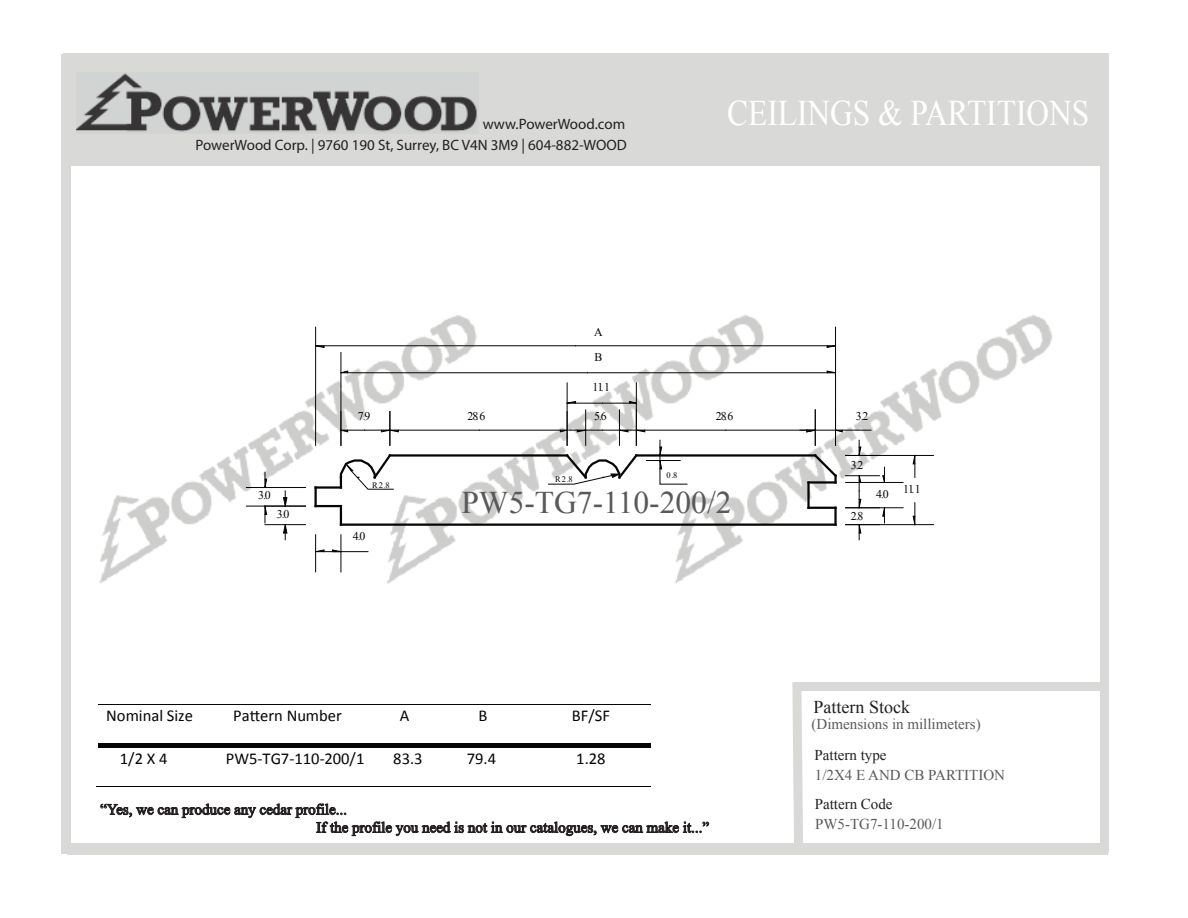
<style>
.page{position:relative;width:1188px;height:918px;background:#fff}
.page>*{position:absolute;margin:0;border:0;box-sizing:border-box;transform-origin:0 0}
.t1{font:36px "Times New Roman";color:#fff;scale:.87 1}
.t2{font:31.5px "Times New Roman";color:#5a5959}
.t3{font:18px "Times New Roman";color:#231f20}
.t4{font:16.5px "Calibri";color:#050504}
.t5{font:15px/18px "Times New Roman";color:#231f20}
.t6{font:15px/20.5px "Myriad Pro";color:#231f20;text-align:right}
.t7{font:15px "Times New Roman";color:#5a5959}
.t8{font:11.85px "Times New Roman";letter-spacing:-.07em;color:#050504}
.t9{font:8.4px "Times New Roman";color:#050504}
</style>
<div class="page">
<img style="left:98px;top:315px;width:954px;height:390px">
<div style="left:64px;top:53px;width:1038px;height:113px;background:#d9d9d8"></div>
<img style="left:77px;top:73px;width:400px;height:59px">
<div style="left:62px;top:55px;width:9px;height:799px;background:#d9d9d8"></div>
<div style="left:1100px;top:53px;width:9px;height:800px;background:#d9d9d8"></div>
<div style="left:794px;top:682px;width:308px;height:9px;background:#d9d9d8"></div>
<div style="left:67px;top:844px;width:1041px;height:11px;background:#d9d9d8"></div>
<svg style="left:792px;top:682px;width:11px;height:162px"></svg>
<svg style="left:100px;top:804px;width:609px;height:32px"></svg>
<hr style="left:98px;top:705px;width:103px;height:1px;background:#050504">
<hr style="left:202px;top:705px;width:172px;height:1px;background:#050504">
<hr style="left:375px;top:705px;width:60px;height:1px;background:#050504">
<hr style="left:436px;top:705px;width:95px;height:1px;background:#050504">
<hr style="left:532px;top:705px;width:119px;height:1px;background:#050504">
<div style="left:98px;top:743px;width:103px;height:5px;background:#050504"></div>
<svg style="left:201px;top:743px;width:5px;height:5px"></svg>
<div style="left:206px;top:743px;width:168px;height:5px;background:#050504"></div>
<svg style="left:374px;top:743px;width:5px;height:5px"></svg>
<div style="left:379px;top:743px;width:56px;height:5px;background:#050504"></div>
<svg style="left:435px;top:743px;width:5px;height:5px"></svg>
<div style="left:440px;top:743px;width:91px;height:5px;background:#050504"></div>
<svg style="left:531px;top:743px;width:5px;height:5px"></svg>
<div style="left:536px;top:743px;width:115px;height:5px;background:#050504"></div>
<hr style="left:97px;top:786px;width:104px;height:1px;background:#050504">
<hr style="left:201px;top:786px;width:173px;height:1px;background:#050504">
<hr style="left:374px;top:786px;width:61px;height:1px;background:#050504">
<hr style="left:435px;top:786px;width:96px;height:1px;background:#050504">
<hr style="left:531px;top:786px;width:120px;height:1px;background:#050504">
<hr style="left:316px;top:486px;width:25px;height:3px;background:#050504">
<hr style="left:314px;top:488px;width:3px;height:18px;background:#050504">
<hr style="left:316px;top:505px;width:25px;height:2px;background:#050504">
<svg style="left:340px;top:506px;width:2px;height:19px"></svg>
<hr style="left:834px;top:508px;width:3px;height:17px;background:#050504">
<hr style="left:809px;top:507px;width:27px;height:2px;background:#050504">
<hr style="left:807px;top:482px;width:3px;height:26px;background:#050504">
<hr style="left:809px;top:481px;width:27px;height:3px;background:#050504">
<hr style="left:846px;top:482px;width:57px;height:1px;background:#050504">
<hr style="left:846px;top:508px;width:57px;height:1px;background:#050504">
<svg style="left:882px;top:507px;width:3px;height:16px"></svg>
<svg style="left:882px;top:467px;width:3px;height:15px"></svg>
<svg style="left:858px;top:525px;width:4px;height:15px"></svg>
<hr style="left:315px;top:535px;width:1px;height:37px;background:#050504">
<hr style="left:341px;top:535px;width:1px;height:37px;background:#050504">
<hr style="left:336px;top:551px;width:32px;height:1px;background:#050504">
<svg style="left:315px;top:549px;width:27px;height:3px"></svg>
<hr style="left:265px;top:524px;width:40px;height:1px;background:#050504">
<svg style="left:283px;top:491px;width:5px;height:15px"></svg>
<svg style="left:283px;top:524px;width:5px;height:16px"></svg>
<hr style="left:246px;top:506px;width:59px;height:1px;background:#050504">
<hr style="left:246px;top:487px;width:59px;height:1px;background:#050504">
<svg style="left:264px;top:472px;width:3px;height:15px"></svg>
<svg style="left:264px;top:505px;width:3px;height:18px"></svg>
<hr style="left:585px;top:410px;width:1px;height:35px;background:#050504">
<hr style="left:619px;top:410px;width:1px;height:35px;background:#050504">
<hr style="left:567px;top:383px;width:1px;height:62px;background:#050504">
<hr style="left:636px;top:383px;width:1px;height:62px;background:#050504">
<svg style="left:566px;top:401px;width:71px;height:3px"></svg>
<svg style="left:812px;top:452px;width:27px;height:30px"></svg>
<hr style="left:646px;top:460px;width:34px;height:1px;background:#050504">
<svg style="left:659px;top:440px;width:29px;height:45px"></svg>
<svg style="left:548px;top:452px;width:91px;height:33px"></svg>
<hr style="left:636px;top:454px;width:179px;height:3px;background:#050504">
<hr style="left:390px;top:454px;width:177px;height:3px;background:#050504">
<hr style="left:341px;top:524px;width:495px;height:2px;background:#050504">
<hr style="left:390px;top:412px;width:1px;height:33px;background:#050504">
<hr style="left:398px;top:430px;width:81px;height:1px;background:#050504">
<hr style="left:479px;top:430px;width:81px;height:1px;background:#050504">
<svg style="left:340px;top:429px;width:59px;height:4px"></svg>
<hr style="left:645px;top:430px;width:81px;height:1px;background:#050504">
<hr style="left:726px;top:430px;width:81px;height:1px;background:#050504">
<svg style="left:560px;top:429px;width:86px;height:4px"></svg>
<hr style="left:815px;top:410px;width:1px;height:35px;background:#050504">
<svg style="left:800px;top:429px;width:71px;height:4px"></svg>
<hr style="left:315px;top:327px;width:1px;height:118px;background:#050504">
<hr style="left:835px;top:327px;width:1px;height:118px;background:#050504">
<hr style="left:324px;top:346px;width:252px;height:1px;background:#050504">
<hr style="left:576px;top:346px;width:251px;height:1px;background:#050504">
<svg style="left:315px;top:345px;width:10px;height:3px"></svg>
<svg style="left:826px;top:345px;width:9px;height:3px"></svg>
<svg style="left:338px;top:452px;width:56px;height:38px"></svg>
<hr style="left:846px;top:475px;width:33px;height:1px;background:#050504">
<svg style="left:858px;top:475px;width:4px;height:34px"></svg>
<svg style="left:858px;top:440px;width:4px;height:15px"></svg>
<hr style="left:341px;top:353px;width:1px;height:92px;background:#050504">
<hr style="left:348px;top:373px;width:239px;height:1px;background:#050504">
<hr style="left:587px;top:373px;width:240px;height:1px;background:#050504">
<svg style="left:340px;top:370px;width:8px;height:4px"></svg>
<svg style="left:826px;top:370px;width:9px;height:4px"></svg>
<hr style="left:846px;top:455px;width:87px;height:1px;background:#050504">
<hr style="left:846px;top:524px;width:87px;height:1px;background:#050504">
<svg style="left:912px;top:456px;width:4px;height:21px"></svg>
<svg style="left:912px;top:503px;width:4px;height:22px"></svg>
<p class="t6" style="left:196px;top:114px;width:433px">www.PowerWood.com<br>PowerWood Corp. | 9760 190 St, Surrey, BC V4N 3M9 | 604-882-WOOD</p>
<p class="t8" style="left:594px;top:324px;width:10px">A</p>
<p class="t8" style="left:595px;top:349px;width:9px">B</p>
<p class="t8" style="left:592px;top:379px;width:19px">11.1</p>
<h1 class="t1" style="left:727px;top:89px;width:418px">CEILINGS &amp; PARTITIONS</h1>
<p class="t8" style="left:358px;top:408px;width:14px">7.9</p>
<p class="t8" style="left:468px;top:408px;width:19px">28.6</p>
<p class="t8" style="left:716px;top:408px;width:19px">28.6</p>
<p class="t8" style="left:856px;top:408px;width:14px">3.2</p>
<p class="t8" style="left:594px;top:408px;width:14px">5.6</p>
<p class="t8" style="left:258px;top:487px;width:14px">3.0</p>
<p class="t8" style="left:277px;top:506px;width:14px">3.0</p>
<p class="t9" style="left:372px;top:480px;width:19px">R2.8</p>
<p class="t8" style="left:353px;top:528px;width:14px">4.0</p>
<p class="t9" style="left:555px;top:474px;width:19px">R2.8</p>
<p class="t9" style="left:667px;top:469px;width:12px">0.8</p>
<h2 class="t2" style="left:461px;top:482px;width:272px">PW5-TG7-110-200/2</h2>
<p class="t4" style="left:106px;top:705px;width:88px">Nominal Size</p>
<p class="t4" style="left:233px;top:705px;width:110px">Pattern Number</p>
<p class="t4" style="left:400px;top:705px;width:11px">A</p>
<p class="t4" style="left:478px;top:705px;width:11px">B</p>
<p class="t4" style="left:572px;top:705px;width:40px">BF/SF</p>
<p class="t4" style="left:120px;top:748px;width:49px">1/2 X4</p>
<p class="t4" style="left:226px;top:748px;width:140px">PW5-TG7-110-200/1</p>
<p class="t4" style="left:393px;top:748px;width:31px">83.3</p>
<p class="t4" style="left:467px;top:748px;width:31px">79.4</p>
<p class="t4" style="left:576px;top:748px;width:31px">1.28</p>
<p class="t5" style="left:316px;top:800px;width:394px;text-indent:-216px">“Yes, we can produce any cedar profile...<br>If the profile you need is not in our catalogues, we can make it...”</p>
<p class="t8" style="left:851px;top:457px;width:14px">3.2</p>
<p class="t8" style="left:851px;top:508px;width:14px">2.8</p>
<p class="t8" style="left:876px;top:486px;width:14px">4.0</p>
<p class="t8" style="left:903px;top:481px;width:19px">11.1</p>
<p class="t3" style="left:814px;top:695px;width:98px">Pattern Stock</p>
<p class="t7" style="left:812px;top:714px;width:171px">(Dimensions in millimeters)</p>
<p class="t5" style="left:815px;top:746px;width:74px">Pattern type</p>
<p class="t5" style="left:815px;top:795px;width:79px">Pattern Code</p>
<p class="t7" style="left:815px;top:814px;width:130px">PW5-TG7-110-200/1</p>
<p class="t7" style="left:815px;top:765px;width:192px">1/2X4 E AND CB PARTITION</p>
</div>
